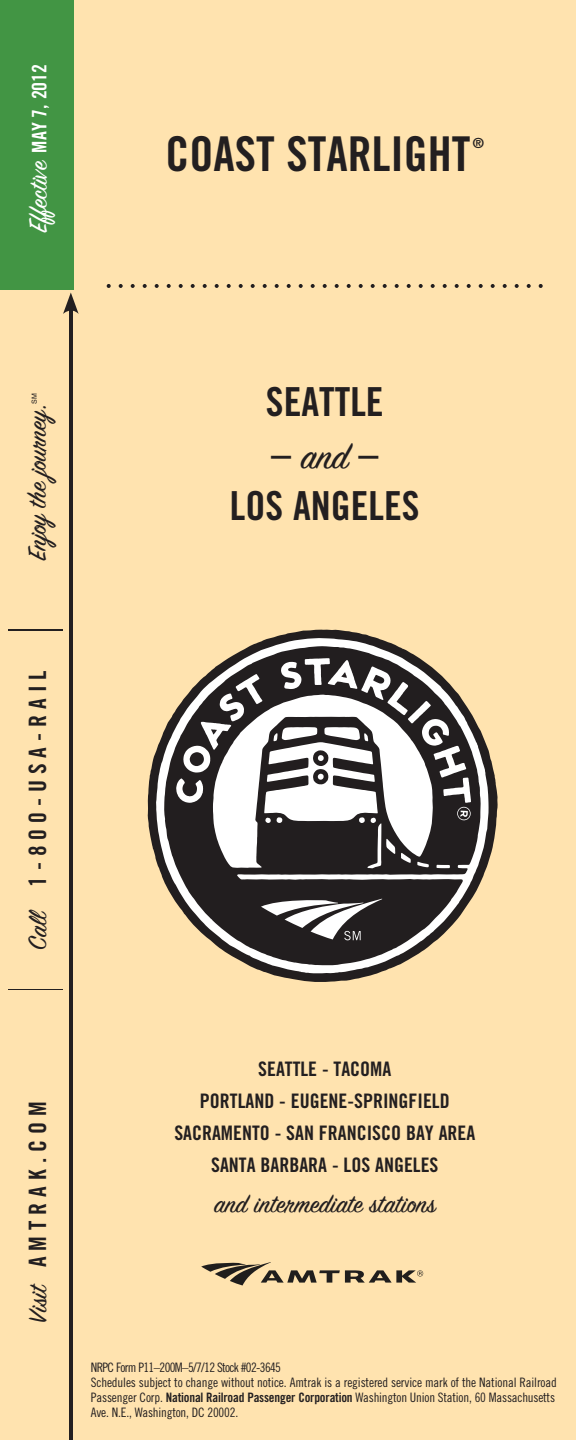
<style>
.page{position:relative;width:576px;height:1440px;background:#fff}
.page>*{position:absolute;margin:0;border:0;box-sizing:border-box;transform-origin:0 0}
.t1{font:48px "Trade Gothic Bold Cond Twenty";color:#231f20}
.t2{font:40px "Trade Gothic Bold Cond Twenty";color:#231f20}
.t3{font:40px "Sign Painter House Script";color:#231f20}
.t4{font:28px "Sign Painter House Script";color:#231f20}
.t5{font:28px "Sign Painter House Script";color:#fff}
.t6{font:24px "Trade Gothic Bold Cond Twenty";letter-spacing:.25em;color:#231f20}
.t7{font:20px/32px "Trade Gothic Bold Cond Twenty";color:#231f20;text-align:center}
.t8{font:14px "Trade Gothic Bold Cond Twenty";color:#231f20}
.t9{font:13px/15px "Trade Gothic Cond Eighteen";letter-spacing:-.01em;color:#231f20}
.t10{font:7px "Helvetica";color:#231f20}
.s1{font-family:"Trade Gothic Bold Cond Twenty";font-size:20px}
.s2{font-family:"Sign Painter House Script";font-size:28px}
.s3{font-family:"Trade Gothic Bold Cond Twenty"}
</style>
<div class="page">
<div style="left:1px;top:0;width:575px;height:1440px;background:#ffe3af"></div>
<hr style="left:72px;top:306px;width:1px;height:1134px;background:#231f20">
<hr style="left:69px;top:306px;width:1px;height:1134px;background:#231f20">
<hr style="left:8px;top:629px;width:54px;height:1px;background:#231f20">
<hr style="left:8px;top:990px;width:54px;height:1px;background:#231f20">
<svg style="left:107px;top:284px;width:436px;height:4px"></svg>
<svg style="left:147px;top:629px;width:351px;height:353px"></svg>
<svg style="left:164px;top:646px;width:317px;height:319px;fill:#221e1f"></svg>
<svg style="left:261px;top:899px;width:121px;height:41px;background:#737171"></svg>
<svg style="left:176px;top:658px;width:295px;height:211px;background:#888584"></svg>
<svg style="left:201px;top:1262px;width:222px;height:24px"></svg>
<svg style="left:0;top:0;width:79px;height:314px;background:#5a9e51"></svg>
<h3 class="t5" style="left:20px;top:232px;width:170px;rotate:-90deg">Effective <span class="s1">MAY 7, 2012</span></h3>
<h1 class="t1" style="left:166px;top:137px;width:307px">COAST STARLIGHT</h1>
<p class="t8" style="left:473px;top:138px;width:13px">®</p>
<p class="t10" style="left:32px;top:404px;width:12px;rotate:-90deg">SM</p>
<h3 class="t4" style="left:19px;top:560px;width:158px;rotate:-90deg">Enjoy the journey.</h3>
<h3 class="t6" style="left:29px;top:950px;width:281px;rotate:-90deg"><span class="s2">Call</span> 1-800-USA-RAIL</h3>
<h2 class="t2" style="left:266px;top:388px;width:119px">SEATTLE</h2>
<h2 class="t3" style="left:271px;top:431px;width:109px"><span class="s3">–</span> and <span class="s3">–</span></h2>
<h2 class="t2" style="left:230px;top:492px;width:191px">LOS ANGELES</h2>
<h3 class="t6" style="left:29px;top:1323px;width:223px;rotate:-90deg"><span class="s2">Visit</span> AMTRAK.COM</h3>
<h3 class="t7" style="left:174px;top:1054px;width:302px">SEATTLE - TACOMA<br>PORTLAND - EUGENE-SPRINGFIELD<br>SACRAMENTO - SAN FRANCISCO BAY AREA<br>SANTA BARBARA - LOS ANGELES</h3>
<h3 class="t4" style="left:214px;top:1186px;width:223px">and intermediate stations</h3>
<p class="t9" style="left:91px;top:1361px;width:468px">NRPC Form P11–200M–5/7/12 Stock #02-3645<br>Schedules subject to change without notice. Amtrak is a registered service mark of the National Railroad Passenger Corp. <span class="s3">National Railroad Passenger Corporation</span> Washington Union Station, 60 Massachusetts Ave. N.E., Washington, DC 20002.</p>
</div>
